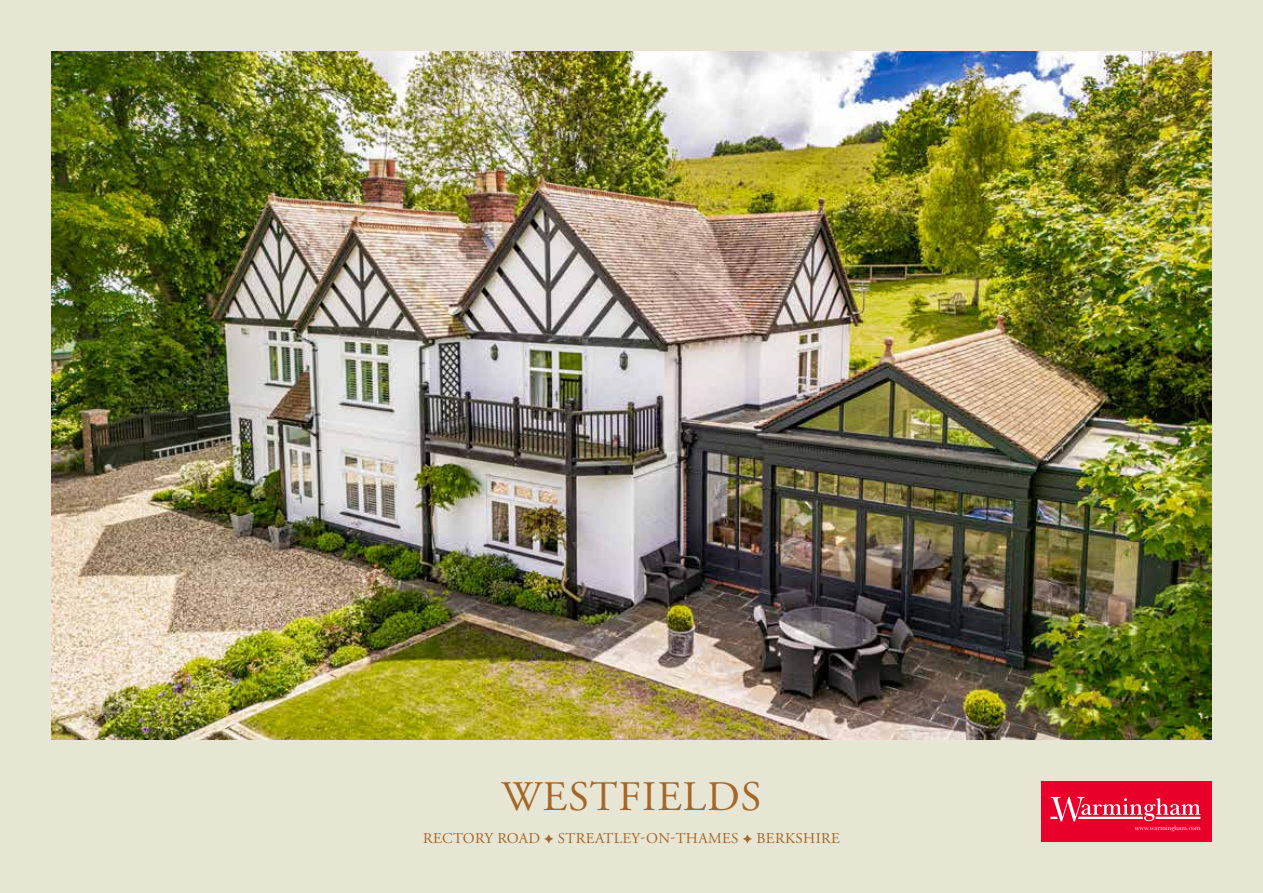
<style>
.page{position:relative;width:1263px;height:893px;background:#e7e6d5}
.page>*{position:absolute;margin:0;border:0;box-sizing:border-box;transform-origin:0 0}
.t1{font:42px "Adobe Garamond Pro";letter-spacing:.025em;color:#a46728}
.t2{font:15px "Adobe Garamond Pro";letter-spacing:.025em;color:#a46728}
.t3{font:6.9px "Baskerville";color:#fff}
</style>
<div class="page">
<img style="left:51px;top:51px;width:1161px;height:689px">
<div style="left:1042px;top:781px;width:170px;height:61px;background:#e8002a"></div>
<svg style="left:1050px;top:797px;width:150px;height:24px"></svg>
<h1 class="t1" style="left:501px;top:771px;width:262px">WESTFIELDS</h1>
<p class="t2" style="left:423px;top:829px;width:418px">RECTORY ROAD STREATLEY-ON-THAMES BERKSHIRE</p>
<p class="t3" style="left:1135px;top:823px;width:67px">www.warmingham.com</p>
</div>
